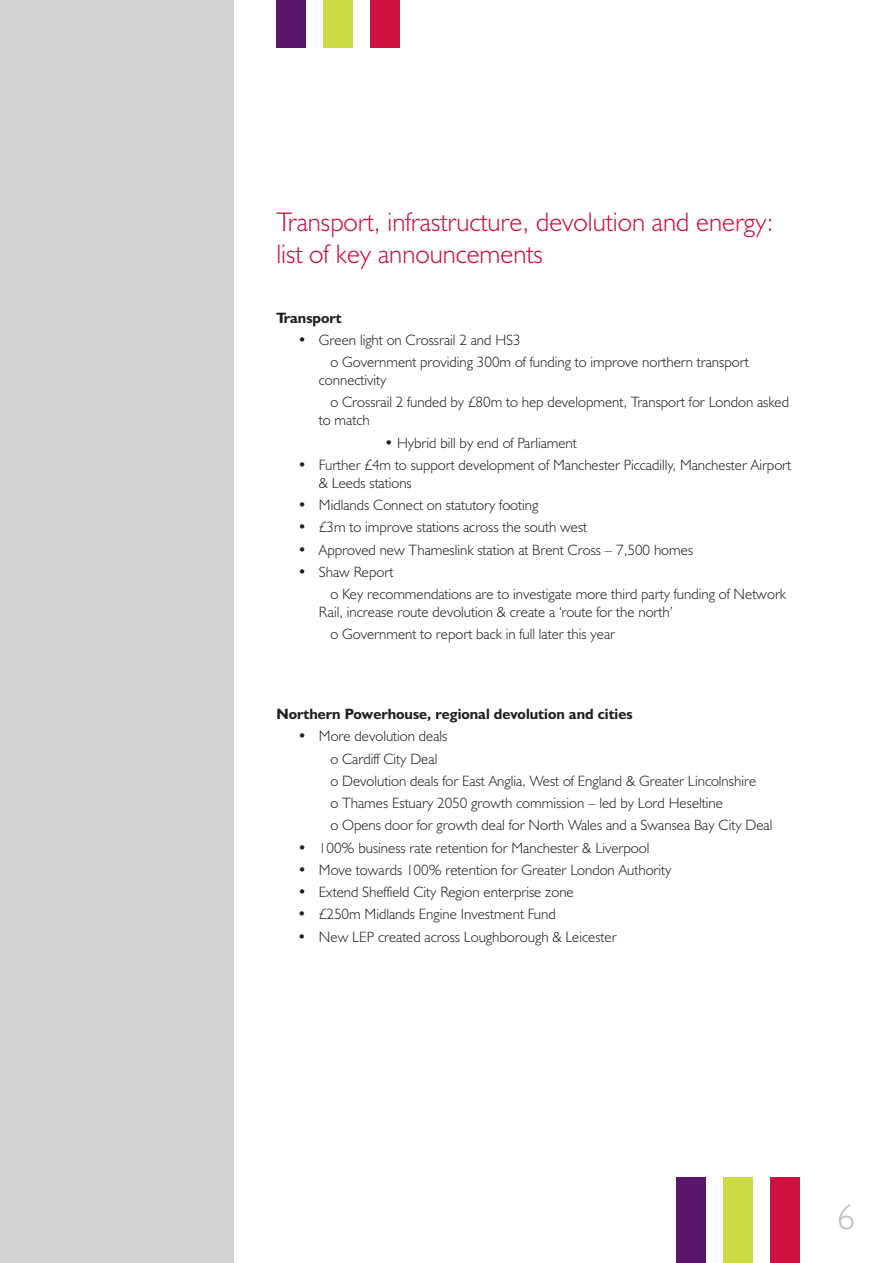
<style>
.page{position:relative;width:893px;height:1263px;background:#fff}
.page>*{position:absolute;margin:0;border:0;box-sizing:border-box;transform-origin:0 0}
.t1{font:300 36px "Humanist 521 BT";color:#bcbdc0}
.t2{font:300 27px/32.4px "Humanist 521 BT";color:#cd1141}
.t3{font:300 15px/22.2px "Humanist 521 BT";color:#231f20}
.t4{font:700 15px "Humanist 521 BT";color:#231f20}
</style>
<div class="page">
<div style="left:276px;top:0;width:30px;height:48px;background:#5b166b"></div>
<div style="left:323px;top:0;width:30px;height:48px;background:#cddc44"></div>
<div style="left:370px;top:0;width:30px;height:48px;background:#cd1141"></div>
<div style="left:676px;top:1178px;width:30px;height:85px;background:#5b166b"></div>
<div style="left:723px;top:1178px;width:30px;height:85px;background:#cddc44"></div>
<div style="left:770px;top:1178px;width:30px;height:85px;background:#cd1141"></div>
<div style="left:0;top:0;width:234px;height:1263px;background:#d1d2d4"></div>
<h2 class="t2" style="left:276px;top:209px;width:499px">Transport, infrastructure, devolution and energy: list of key announcements</h2>
<p class="t4" style="left:276px;top:312px;width:67px">Transport</p>
<p class="t3" style="left:330px;top:330px;width:420px;text-indent:-33px">• Green light on Crossrail 2 and HS3<br>o Government providing 300m of funding to improve northern transport</p>
<p class="t3" style="left:330px;top:371px;width:460px;text-indent:-11px">connectivity<br>o Crossrail 2 funded by £80m to hep development, Transport for London asked</p>
<p class="t3" style="left:319px;top:411px;width:52px">to match</p>
<p class="t3" style="left:384px;top:433px;width:194px">• Hybrid bill by end of Parliament</p>
<p class="t3" style="left:319px;top:457px;width:474px;line-height:18px;text-indent:-21px">• Further £4m to support development of Manchester Piccadilly, Manchester Airport &amp; Leeds stations</p>
<p class="t3" style="left:298px;top:496px;width:242px">• Midlands Connect on statutory footing</p>
<p class="t3" style="left:298px;top:518px;width:291px">• £3m to improve stations across the south west</p>
<p class="t3" style="left:298px;top:540px;width:397px">• Approved new Thameslink station at Brent Cross – 7,500 homes</p>
<p class="t3" style="left:330px;top:562px;width:457px;text-indent:-33px">• Shaw Report<br>o Key recommendations are to investigate more third party funding of Network</p>
<p class="t3" style="left:330px;top:603px;width:344px;text-indent:-11px">Rail, increase route devolution &amp; create a ‘route for the north’ o Government to report back in full later this year</p>
<p class="t4" style="left:276px;top:709px;width:358px">Northern Powerhouse, regional devolution and cities</p>
<p class="t3" style="left:330px;top:727px;width:443px;text-indent:-33px">• More devolution deals<br>o Cardiff City Deal<br>o Devolution deals for East Anglia, West of England &amp; Greater Lincolnshire<br>o Thames Estuary 2050 growth commission – led by Lord Heseltine<br>o Opens door for growth deal for North Wales and a Swansea Bay City Deal</p>
<p class="t3" style="left:298px;top:838px;width:353px">• 100% business rate retention for Manchester &amp; Liverpool</p>
<p class="t3" style="left:298px;top:860px;width:375px">• Move towards 100% retention for Greater London Authority</p>
<p class="t3" style="left:298px;top:882px;width:278px">• Extend Sheffield City Region enterprise zone</p>
<p class="t3" style="left:298px;top:905px;width:260px">• £250m Midlands Engine Investment Fund</p>
<p class="t3" style="left:298px;top:927px;width:320px">• New LEP created across Loughborough &amp; Leicester</p>
<h1 class="t1" style="left:837px;top:1204px;width:20px">6</h1>
</div>
